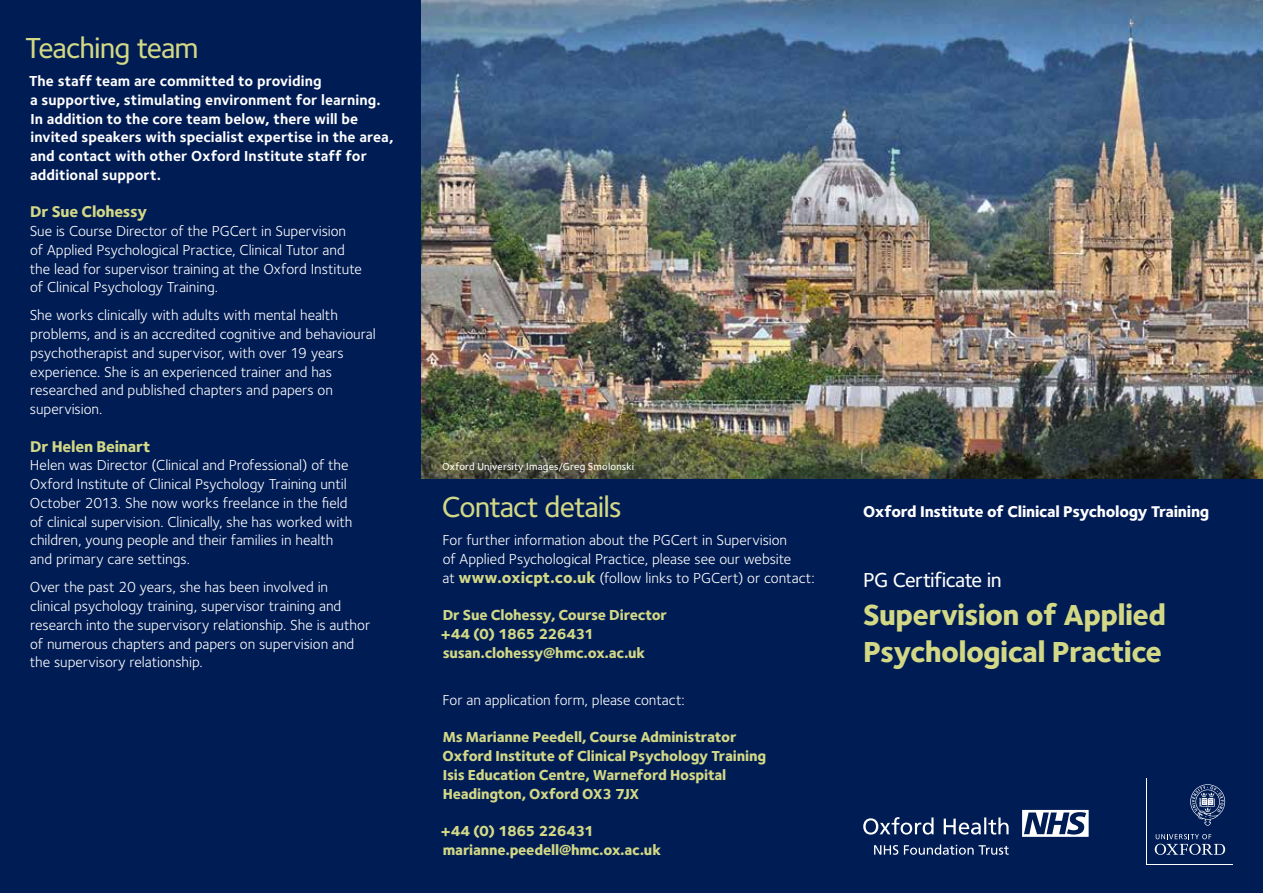
<style>
.page{position:relative;width:1263px;height:893px;background:#fff}
.page>*{position:absolute;margin:0;border:0;box-sizing:border-box;transform-origin:0 0}
.t1{font:800 30px/37.5px "Foundry Sterling";letter-spacing:-.025em;color:#d2d885}
.t2{font:500 30px "Foundry Sterling";letter-spacing:-.03em;color:#d2d885}
.t3{font:500 21px "Foundry Sterling";letter-spacing:-.03em;color:#fff}
.t4{font:800 16.2px "Foundry Sterling";letter-spacing:-.015em;color:#fff}
.t5{font:800 16.2px "Foundry Sterling";letter-spacing:-.015em;color:#d2d885}
.t6{font:15px/18.8px "Foundry Sterling";color:#fff}
.t7{font:800 15px/18.8px "Foundry Sterling";letter-spacing:-.015em;color:#d2d885}
.t8{font:700 15px/18.8px "Foundry Sterling";letter-spacing:.005em;color:#fff}
.t9{font:500 10.5px "Foundry Sterling";letter-spacing:.015em;color:#fff}
.s1{font-weight:800;font-size:16.2px;color:#d2d885}
</style>
<div class="page">
<img style="left:421px;top:0;width:842px;height:480px">
<div style="left:400px;top:480px;width:863px;height:413px;background:#001c54"></div>
<div style="left:0;top:0;width:421px;height:893px;background:#001c54"></div>
<svg style="left:1155px;top:834px;width:70px;height:21px"></svg>
<svg style="left:1190px;top:784px;width:35px;height:42px"></svg>
<svg style="left:863px;top:810px;width:226px;height:45px"></svg>
<h1 class="t2" style="left:25px;top:27px;width:175px">Teaching team</h1>
<p class="t8" style="left:29px;top:71px;width:366px">The staff team are committed to providing<br>a supportive, stimulating environment for learning.<br>In addition to the core team below, there will be invited speakers with specialist expertise in the area, and contact with other Oxford Institute staff for additional support.</p>
<p class="t5" style="left:30px;top:200px;width:118px">Dr Sue Clohessy</p>
<p class="t6" style="left:30px;top:221px;width:334px">Sue is Course Director of the PGCert in Supervision of Applied Psychological Practice, Clinical Tutor and the lead for supervisor training at the Oxford Institute of Clinical Psychology Training.</p>
<p class="t6" style="left:30px;top:306px;width:348px">She works clinically with adults with mental health problems, and is an accredited cognitive and behavioural psychotherapist and supervisor, with over 19 years experience. She is an experienced trainer and has researched and published chapters and papers on supervision.</p>
<p class="t5" style="left:30px;top:435px;width:122px">Dr Helen Beinart</p>
<p class="t6" style="left:30px;top:456px;width:324px">Helen was Director (Clinical and Professional) of the Oxford Institute of Clinical Psychology Training until October 2013. She now works freelance in the field of clinical supervision. Clinically, she has worked with children, young people and their families in health and primary care settings.</p>
<p class="t6" style="left:30px;top:577px;width:342px">Over the past 20 years, she has been involved in clinical psychology training, supervisor training and research into the supervisory relationship. She is author of numerous chapters and papers on supervision and the supervisory relationship.</p>
<p class="t9" style="left:442px;top:459px;width:193px">Oxford University Images/Greg Smolonski</p>
<h1 class="t2" style="left:442px;top:486px;width:181px">Contact details</h1>
<p class="t6" style="left:442px;top:531px;width:374px">For further information about the PGCert in Supervision<br>of Applied Psychological Practice, please see our website<br>at <span class="s1">www.oxicpt.co.uk</span> (follow links to PGCert) or contact:</p>
<p class="t7" style="left:441px;top:606px;width:228px">Dr Sue Clohessy, Course Director +44 (0) 1865 226431 susan.clohessy@hmc.ox.ac.uk</p>
<p class="t6" style="left:442px;top:690px;width:244px">For an application form, please contact:</p>
<p class="t7" style="left:442px;top:727px;width:325px">Ms Marianne Peedell, Course Administrator Oxford Institute of Clinical Psychology Training Isis Education Centre, Warneford Hospital Headington, Oxford OX3 7JX</p>
<p class="t7" style="left:441px;top:821px;width:221px">+44 (0) 1865 226431 marianne.peedell@hmc.ox.ac.uk</p>
<p class="t4" style="left:863px;top:500px;width:348px">Oxford Institute of Clinical Psychology Training</p>
<h2 class="t3" style="left:863px;top:565px;width:140px">PG Certificate in</h2>
<h1 class="t1" style="left:863px;top:595px;width:304px">Supervision of Applied<br>Psychological Practice</h1>
</div>
